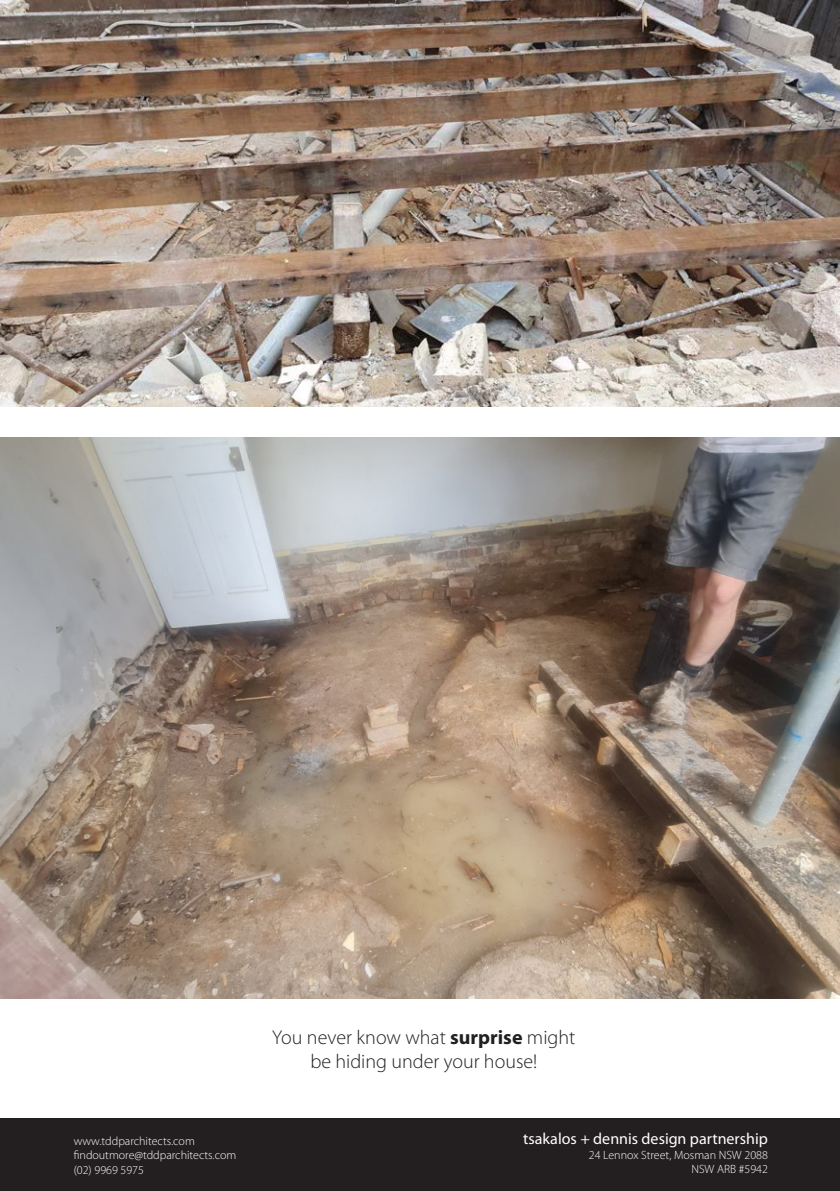
<style>
.page{position:relative;width:840px;height:1191px;background:#fff}
.page>*{position:absolute;margin:0;border:0;box-sizing:border-box;transform-origin:0 0}
.t1{font:300 20px "Myriad Pro";color:#231f20}
.t2{font:16px "Myriad Pro";color:#fff}
.t3{font:300 12px/14.4px "Myriad Pro";color:#fff;text-align:right}
.s1{font-weight:700}
</style>
<div class="page">
<div style="left:0;top:1119px;width:839px;height:72px;background:#231f20"></div>
<img style="left:0;top:0;width:839px;height:407px">
<img style="left:0;top:437px;width:839px;height:561px">
<p class="t3" style="left:74px;top:1134px;width:164px;text-align:left">www.tddparchitects.com findoutmore@tddparchitects.com (02) 9969 5975</p>
<p class="t1" style="left:272px;top:1026px;width:304px">You never know what <span class="s1">surprise</span> might</p>
<p class="t1" style="left:310px;top:1050px;width:228px">be hiding under your house!</p>
<h2 class="t2" style="left:523px;top:1130px;width:246px">tsakalos + dennis design partnership</h2>
<p class="t3" style="left:588px;top:1147px;width:180px">24 Lennox Street, Mosman NSW 2088<br>NSW ARB #5942</p>
</div>
